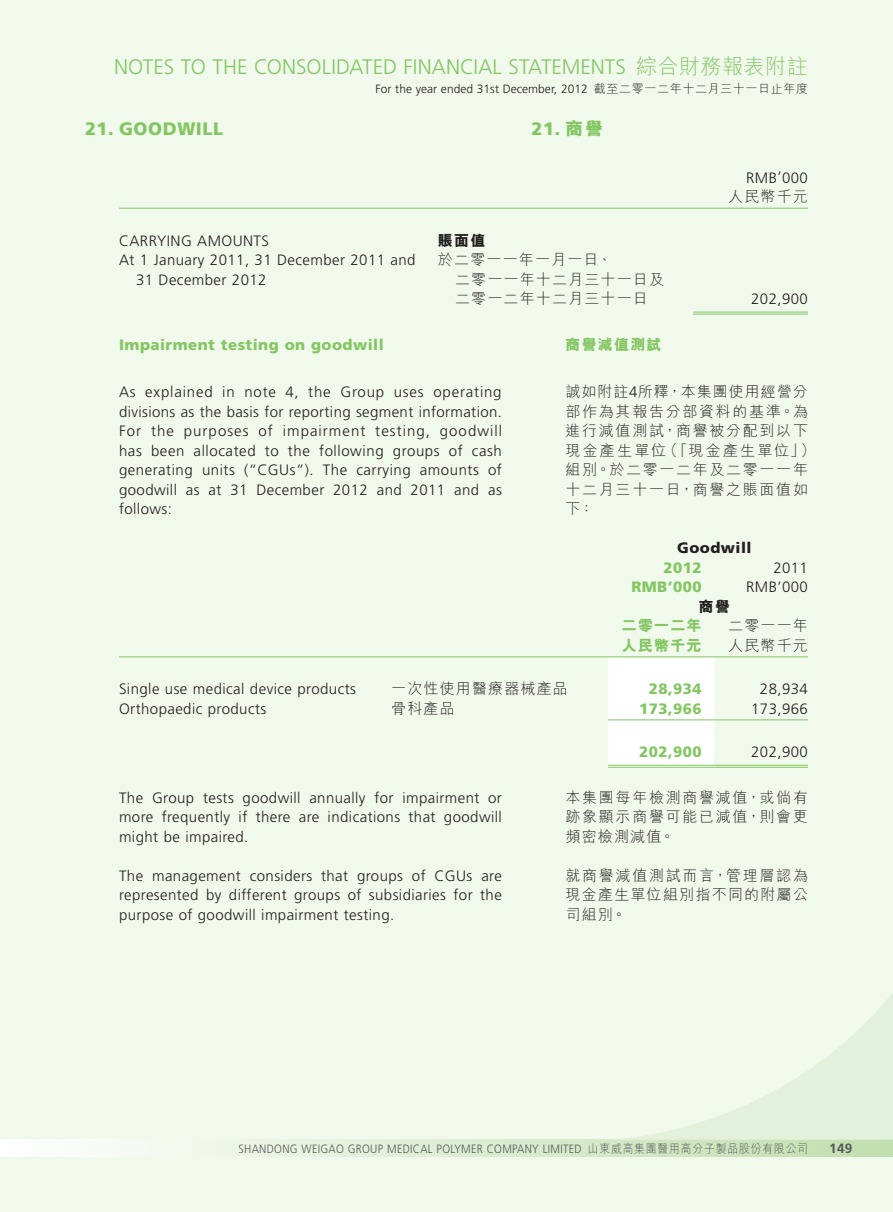
<style>
.page{position:relative;width:893px;height:1212px;background:#f1f8ec}
.page>*{position:absolute;margin:0;border:0;box-sizing:border-box;transform-origin:0 0}
.t1{font:300 21px "Frutiger LT Std";letter-spacing:.005em;color:#82c661}
.Heading_1{font:900 18px "Frutiger LT Std";letter-spacing:.03em;color:#82c661}
.C_Heading_1{font:900 18px "Frutiger LT Std";color:#82c661}
.Body_Text{font:300 15px/19.5px "Frutiger LT Std";letter-spacing:.03em;color:#231f20;text-align:justify}
.C_Body_Text{font:300 15px/19.5px "M Hei HK";letter-spacing:.115em;color:#231f20;text-align:justify}
.Body_Text-2{font:300 15px/19.5px "M Hei HK";letter-spacing:.08em;color:#231f20}
.Body_Text-3{font:900 15px "Frutiger LT Std";color:#82c661}
.Heading_2{font:900 15px "Frutiger LT Std";letter-spacing:.03em;color:#82c661}
.Body_Text-4{font:800 15px "M Hei HK";letter-spacing:.08em;color:#82c661}
.Body_Text-5{font:900 15px "Frutiger LT Std";letter-spacing:.03em;color:#231f20}
.C_Heading_2{font:800 15px "M Hei HK";letter-spacing:.08em;color:#82c661}
.Body_Text-6{font:800 15px "M Hei HK";color:#231f20}
.t2{font:700 13.5px "Frutiger LT Std";color:#57585a}
.t3{font:300 12px "Frutiger LT Std";letter-spacing:.03em;color:#57585a;scale:.9 1}
.t4{font:300 12px "Frutiger LT Std";letter-spacing:.005em;color:#231f20}
.s1{font-family:"M Hei HK"}
.s2{font-family:"M Hei HK";font-weight:800}
.s3{font-family:"Frutiger LT Std"}
</style>
<div class="page">
<div style="left:0;top:1140px;width:893px;height:17px;background:linear-gradient(to right,#fdfefd,#c1dead)"></div>
<svg style="left:610px;top:993px;width:283px;height:147px"></svg>
<hr style="left:119px;top:208px;width:319px;height:1px;background:#82c661">
<hr style="left:438px;top:208px;width:255px;height:1px;background:#82c661">
<hr style="left:693px;top:208px;width:115px;height:1px;background:#82c661">
<hr style="left:693px;top:312px;width:115px;height:1px;background:#82c661">
<hr style="left:693px;top:314px;width:115px;height:1px;background:#82c661">
<div style="left:608px;top:657px;width:106px;height:110px;background:#fff"></div>
<hr style="left:119px;top:656px;width:272px;height:1px;background:#82c661">
<hr style="left:391px;top:656px;width:217px;height:1px;background:#82c661">
<hr style="left:608px;top:656px;width:106px;height:1px;background:#82c661">
<hr style="left:714px;top:656px;width:94px;height:1px;background:#82c661">
<hr style="left:608px;top:719px;width:106px;height:1px;background:#82c661">
<hr style="left:714px;top:719px;width:94px;height:1px;background:#82c661">
<hr style="left:608px;top:765px;width:106px;height:1px;background:#82c661">
<hr style="left:608px;top:767px;width:106px;height:1px;background:#82c661">
<hr style="left:714px;top:765px;width:94px;height:1px;background:#82c661">
<hr style="left:714px;top:767px;width:94px;height:1px;background:#82c661">
<h1 class="t1" style="left:114px;top:55px;width:695px">NOTES TO THE CONSOLIDATED FINANCIAL STATEMENTS <span class="s1">綜合財務報表附註</span></h1>
<p class="t4" style="left:375px;top:83px;width:434px">For the year ended 31st December, 2012 <span class="s1">截至二零一二年十二月三十一日止年度</span></p>
<p class="C_Heading_1" style="left:531px;top:118px;width:73px">21. <span class="s2">商譽</span></p>
<p class="Heading_1" style="left:85px;top:118px;width:139px">21. GOODWILL</p>
<p class="Body_Text" style="left:119px;top:231px;width:151px">CARRYING AMOUNTS</p>
<p class="Body_Text-6" style="left:438px;top:233px;width:49px">賬面值</p>
<p class="Body_Text" style="left:136px;top:250px;width:281px;text-indent:-17px">At 1 January 2011, 31 December 2011 and<br>31 December 2012</p>
<p class="Body_Text-2" style="left:455px;top:250px;width:211px;text-indent:-17px">於二零一一年一月一日、<br>二零一一年十二月三十一日及二零一二年十二月三十一日</p>
<p class="Body_Text" style="left:746px;top:168px;width:63px">RMB’000</p>
<p class="Body_Text-2" style="left:728px;top:187px;width:81px">人民幣千元</p>
<p class="Body_Text" style="left:751px;top:289px;width:58px">202,900</p>
<p class="Heading_2" style="left:119px;top:335px;width:266px">Impairment testing on goodwill</p>
<p class="Body_Text" style="left:119px;top:383px;width:384px">As explained in note 4, the Group uses operating divisions as the basis for reporting segment information.<br>For the purposes of impairment testing, goodwill has been allocated to the following groups of cash generating units (“CGUs”). The carrying amounts of goodwill as at 31 December 2012 and 2011 and as follows:</p>
<p class="C_Heading_2" style="left:566px;top:337px;width:98px">商譽減值測試</p>
<p class="C_Body_Text" style="left:566px;top:382px;width:251px;text-align:left">誠如附註<span class="s3">4</span>所釋，本集團使用經營分部作為其報告分部資料的基準。為進行減值測試，商譽被分配到以下現金產生單位（「現金產生單位」）組別。於二零一二年及二零一一年十二月三十一日，商譽之賬面值如下：</p>
<p class="Body_Text-5" style="left:677px;top:539px;width:76px">Goodwill</p>
<p class="Body_Text-3" style="left:663px;top:558px;width:40px">2012</p>
<p class="Body_Text" style="left:773px;top:558px;width:36px">2011</p>
<p class="Body_Text-3" style="left:631px;top:578px;width:72px">RMB’000</p>
<p class="Body_Text" style="left:746px;top:578px;width:63px">RMB’000</p>
<p class="Body_Text-6" style="left:699px;top:599px;width:33px">商譽</p>
<p class="Body_Text-4" style="left:622px;top:618px;width:81px">二零一二年</p>
<p class="Body_Text-2" style="left:728px;top:616px;width:81px">二零一一年</p>
<p class="Body_Text-4" style="left:622px;top:638px;width:81px">人民幣千元</p>
<p class="Body_Text-2" style="left:728px;top:635px;width:81px">人民幣千元</p>
<p class="Body_Text" style="left:119px;top:680px;width:238px">Single use medical device products</p>
<p class="Body_Text-2" style="left:391px;top:679px;width:178px">一次性使用醫療器械產品</p>
<p class="Body_Text-3" style="left:649px;top:680px;width:54px">28,934</p>
<p class="Body_Text" style="left:760px;top:680px;width:49px">28,934</p>
<p class="Body_Text" style="left:119px;top:699px;width:149px">Orthopaedic products</p>
<p class="Body_Text-2" style="left:391px;top:698px;width:65px">骨科產品</p>
<p class="Body_Text-3" style="left:639px;top:699px;width:64px">173,966</p>
<p class="Body_Text" style="left:751px;top:699px;width:58px">173,966</p>
<p class="Body_Text-3" style="left:639px;top:743px;width:64px">202,900</p>
<p class="Body_Text" style="left:751px;top:743px;width:58px">202,900</p>
<p class="Body_Text" style="left:119px;top:788px;width:384px">The Group tests goodwill annually for impairment or more frequently if there are indications that goodwill might be impaired.</p>
<p class="Body_Text" style="left:119px;top:866px;width:384px">The management considers that groups of CGUs are represented by different groups of subsidiaries for the purpose of goodwill impairment testing.</p>
<p class="C_Body_Text" style="left:566px;top:787px;width:244px">本集團每年檢測商譽減值，或倘有跡象顯示商譽可能已減值，則會更頻密檢測減值。</p>
<p class="C_Body_Text" style="left:566px;top:865px;width:244px">就商譽減值測試而言，管理層認為現金產生單位組別指不同的附屬公司組別。</p>
<p class="t3" style="left:239px;top:1142px;width:634px">SHANDONG WEIGAO GROUP MEDICAL POLYMER COMPANY LIMITED <span class="s1">山東威高集團醫用高分子製品股份有限公司</span></p>
<p class="t2" style="left:829px;top:1141px;width:25px">149</p>
</div>
